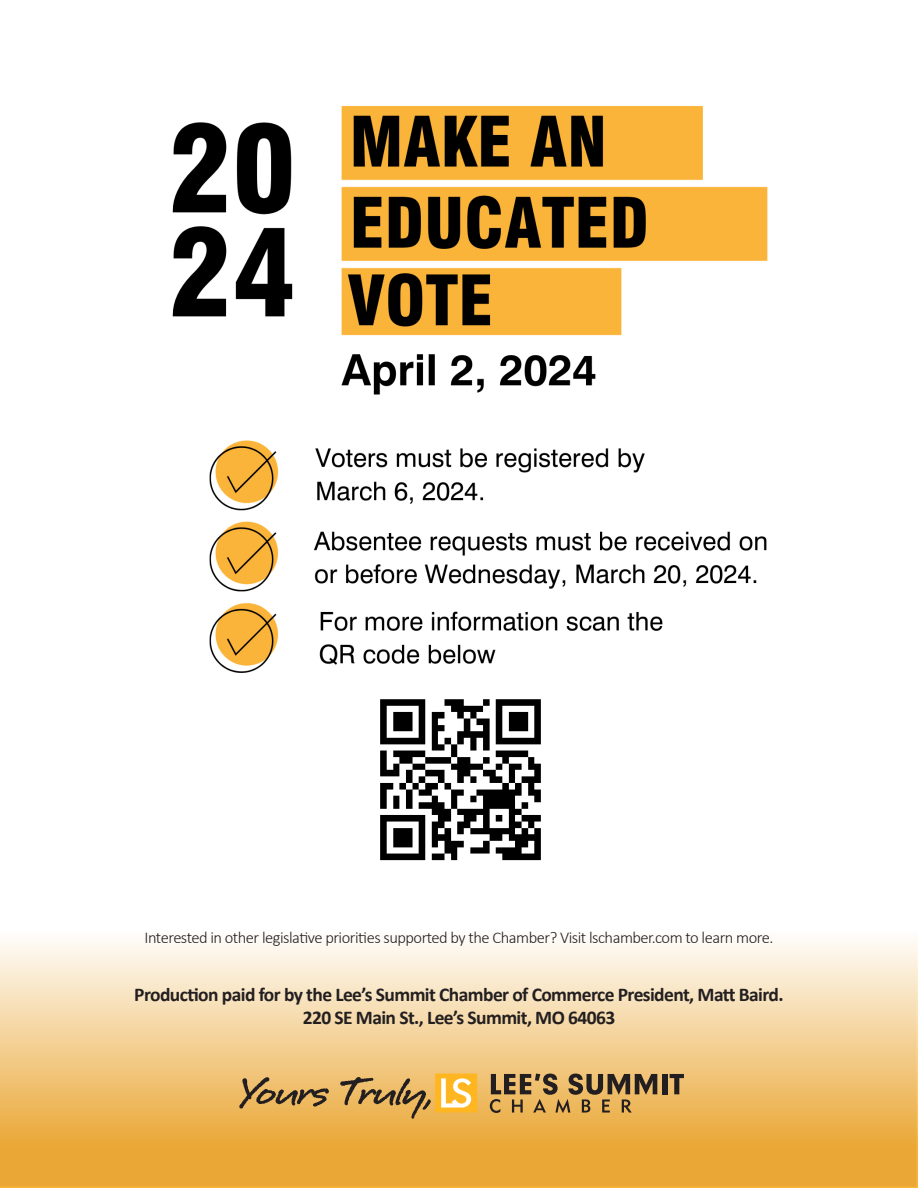
<style>
.page{position:relative;width:918px;height:1188px;background:#fff}
.page>*{position:absolute;margin:0;border:0;box-sizing:border-box;transform-origin:0 0}
.t1{font:700 51.6px "Longhand";letter-spacing:-.05em;color:#231f20}
.t2{font:700 19.5px "Calibri";letter-spacing:-.03em;color:#231f20}
.t3{font:300 16.5px "Calibri";letter-spacing:-.03em;color:#231f20}
</style>
<div class="page">
<img style="left:172px;top:106px;width:596px;height:755px">
<svg style="left:0;top:941px;width:918px;height:247px;background:#f2ca86"></svg>
<svg style="left:435px;top:1074px;width:42px;height:38px"></svg>
<div style="left:662px;top:1074px;width:5px;height:20px;background:#231f20"></div>
<svg style="left:670px;top:1074px;width:14px;height:20px"></svg>
<svg style="left:490px;top:1074px;width:167px;height:39px;background:#a8854d"></svg>
<p class="t3" style="left:145px;top:928px;width:630px">Interested in other legislative priorities supported by the Chamber? Visit lschamber.com to learn more.</p>
<p class="t2" style="left:134px;top:981px;width:651px">Production paid for by the Lee’s Summit Chamber of Commerce President, Matt Baird.</p>
<p class="t2" style="left:303px;top:1004px;width:314px">220 SE Main St., Lee’s Summit, MO 64063</p>
<p class="t1" style="left:237px;top:1066px;width:199px">Yours Truly,</p>
</div>
